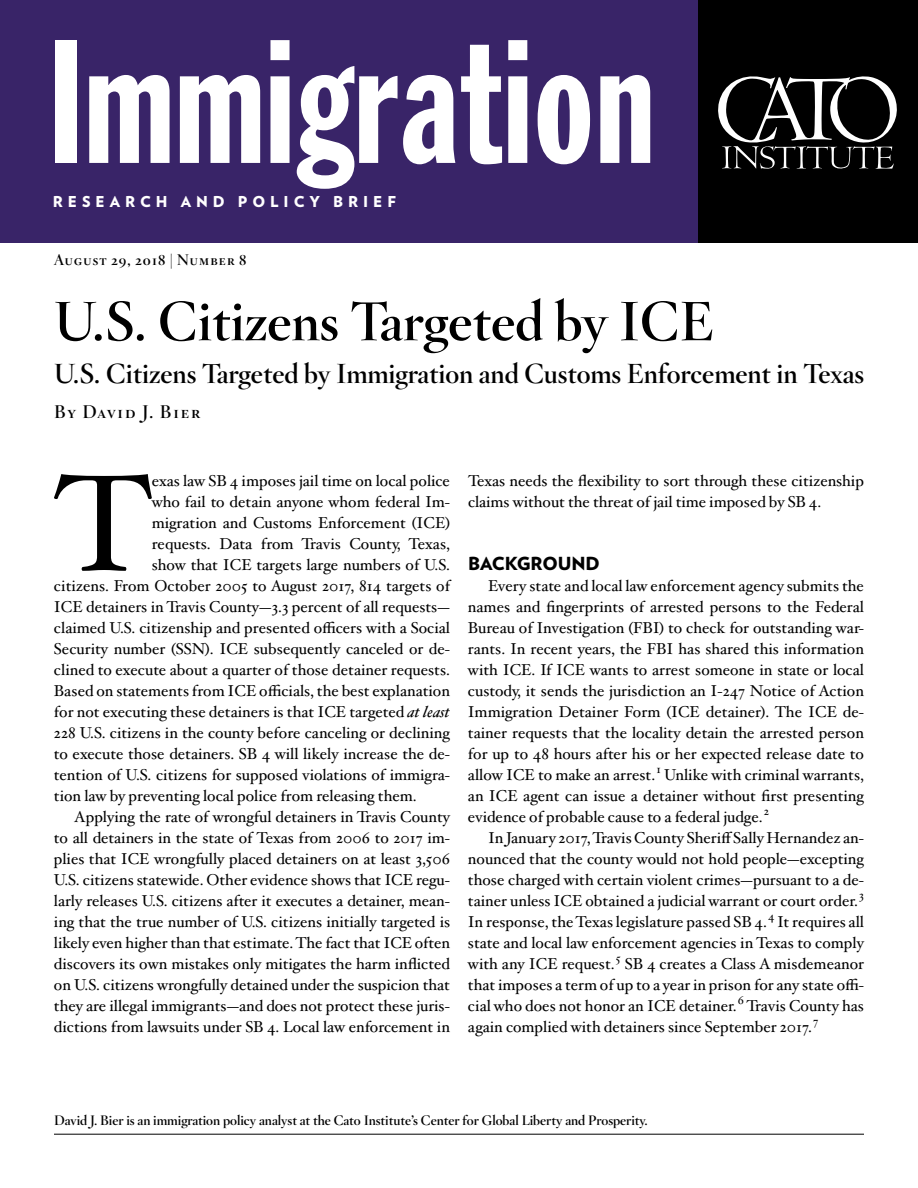
<style>
.page{position:relative;width:918px;height:1188px;background:#fff}
.page>*{position:absolute;margin:0;border:0;box-sizing:border-box;transform-origin:0 0}
.t1{font:172.5px "Franklin Gothic Std Extra Cond";letter-spacing:.015em;color:#fff;scale:.95 1}
.t2{font:137.55px "Hoefler Txt";color:#000}
.t3{font:700 54px "Hoefler Titling";color:#000}
.t4{font:700 27px "Hoefler Titling";color:#000}
.t5{font:700 18px "Hoefler Titling";letter-spacing:.075em;color:#000}
.t6{font:900 18px "Verlag";letter-spacing:-.005em;color:#000}
.t7{font:15.75px/21px "Hoefler Txt";color:#000;text-align:justify}
.t8{font:900 15px "Verlag";letter-spacing:.33em;color:#fff}
.t9{font:700 15px "Hoefler Titling";letter-spacing:.05em;color:#000}
.t10{font:700 13.5px "Hoefler Titling";color:#000}
.s1{font-style:italic}
</style>
<div class="page">
<div style="left:0;top:0;width:698px;height:243px;background:#392468"></div>
<div style="left:698px;top:0;width:220px;height:243px;background:#000"></div>
<svg style="left:718px;top:76px;width:179px;height:93px"></svg>
<hr style="left:54px;top:1134px;width:810px;height:1px;background:#000">
<h1 class="t1" style="left:50px;top:10px;width:638px">Immigration</h1>
<p class="t8" style="left:53px;top:189px;width:344px">RESEARCH AND POLICY BRIEF</p>
<p class="t9" style="left:54px;top:248px;width:194px">August 29, 2018 | Number 8</p>
<h3 class="t3" style="left:54px;top:278px;width:662px">U.S. Citizens Targeted by ICE</h3>
<h3 class="t4" style="left:54px;top:352px;width:811px">U.S. Citizens Targeted by Immigration and Customs Enforcement in Texas</h3>
<p class="t5" style="left:54px;top:397px;width:148px">By David J. Bier</p>
<h2 class="t2" style="left:54px;top:421px;width:99px">T</h2>
<p class="t7" style="left:152px;top:469px;width:300px">exas law SB 4 imposes jail time on local police</p>
<p class="t7" style="left:152px;top:490px;width:300px">who fail to detain anyone whom federal Im-</p>
<p class="t7" style="left:152px;top:511px;width:300px">migration and Customs Enforcement (ICE)</p>
<p class="t7" style="left:152px;top:532px;width:300px">requests. Data from Travis County, Texas,</p>
<p class="t7" style="left:152px;top:553px;width:300px">show that ICE targets large numbers of U.S.</p>
<p class="t7" style="left:54px;top:574px;width:397px">citizens. From October 2005 to August 2017, 814 targets of</p>
<p class="t7" style="left:54px;top:595px;width:398px">ICE detainers in Travis County—3.3 percent of all requests—</p>
<p class="t7" style="left:54px;top:616px;width:398px">claimed U.S. citizenship and presented officers with a Social</p>
<p class="t7" style="left:54px;top:637px;width:398px">Security number (SSN). ICE subsequently canceled or de-</p>
<p class="t7" style="left:54px;top:658px;width:398px">clined to execute about a quarter of those detainer requests.</p>
<p class="t7" style="left:54px;top:679px;width:398px">Based on statements from ICE officials, the best explanation</p>
<p class="t7" style="left:54px;top:700px;width:397px">for not executing these detainers is that ICE targeted <span class="s1">at least</span></p>
<p class="t7" style="left:54px;top:721px;width:397px">228 U.S. citizens in the county before canceling or declining</p>
<p class="t7" style="left:54px;top:742px;width:398px">to execute those detainers. SB 4 will likely increase the de-</p>
<p class="t7" style="left:54px;top:763px;width:398px">tention of U.S. citizens for supposed violations of immigra-</p>
<p class="t7" style="left:54px;top:784px;width:364px">tion law by preventing local police from releasing them.</p>
<p class="t7" style="left:74px;top:805px;width:377px">Applying the rate of wrongful detainers in Travis County</p>
<p class="t7" style="left:54px;top:826px;width:398px">to all detainers in the state of Texas from 2006 to 2017 im-</p>
<p class="t7" style="left:54px;top:847px;width:397px">plies that ICE wrongfully placed detainers on at least 3,506</p>
<p class="t7" style="left:54px;top:868px;width:397px">U.S. citizens statewide. Other evidence shows that ICE regu-</p>
<p class="t7" style="left:54px;top:889px;width:398px">larly releases U.S. citizens after it executes a detainer, mean-</p>
<p class="t7" style="left:54px;top:910px;width:398px">ing that the true number of U.S. citizens initially targeted is</p>
<p class="t7" style="left:54px;top:931px;width:398px">likely even higher than that estimate. The fact that ICE often</p>
<p class="t7" style="left:54px;top:952px;width:397px">discovers its own mistakes only mitigates the harm inflicted</p>
<p class="t7" style="left:54px;top:973px;width:398px">on U.S. citizens wrongfully detained under the suspicion that</p>
<p class="t7" style="left:54px;top:994px;width:398px">they are illegal immigrants—and does not protect these juris-</p>
<p class="t7" style="left:54px;top:1015px;width:397px">dictions from lawsuits under SB 4. Local law enforcement in</p>
<p class="t7" style="left:468px;top:469px;width:397px">Texas needs the flexibility to sort through these citizenship claims without the threat of jail time imposed by SB 4.</p>
<p class="t6" style="left:468px;top:549px;width:133px">BACKGROUND</p>
<p class="t7" style="left:468px;top:574px;width:398px;text-indent:20px">Every state and local law enforcement agency submits the names and fingerprints of arrested persons to the Federal Bureau of Investigation (FBI) to check for outstanding war&shy;rants. In recent years, the FBI has shared this information with ICE. If ICE wants to arrest someone in state or local custody, it sends the jurisdiction an I-247 Notice of Action Immigration Detainer Form (ICE detainer). The ICE de&shy;tainer requests that the locality detain the arrested person for up to 48 hours after his or her expected release date to allow ICE to make an arrest. <sup>1</sup> Unlike with criminal warrants, an ICE agent can issue a detainer without first presenting evidence of probable cause to a federal judge. <sup>2</sup></p>
<p class="t7" style="left:468px;top:826px;width:398px;text-indent:20px">In January 2017, Travis County Sheriff Sally Hernandez an&shy;nounced that the county would not hold people—excepting those charged with certain violent crimes—pursuant to a de&shy;tainer unless ICE obtained a judicial warrant or court order. <sup>3<br></sup>In response, the Texas legislature passed SB 4. <sup>4</sup> It requires all state and local law enforcement agencies in Texas to comply with any ICE request. <sup>5</sup> SB 4 creates a Class A misdemeanor that imposes a term of up to a year in prison for any state offi&shy;cial who does not honor an ICE detainer. <sup>6</sup> Travis County has again complied with detainers since September 2017. <sup>7</sup></p>
<p class="t10" style="left:54px;top:1109px;width:595px">David J. Bier is an immigration policy analyst at the Cato Institute’s Center for Global Liberty and Prosperity.</p>
</div>
